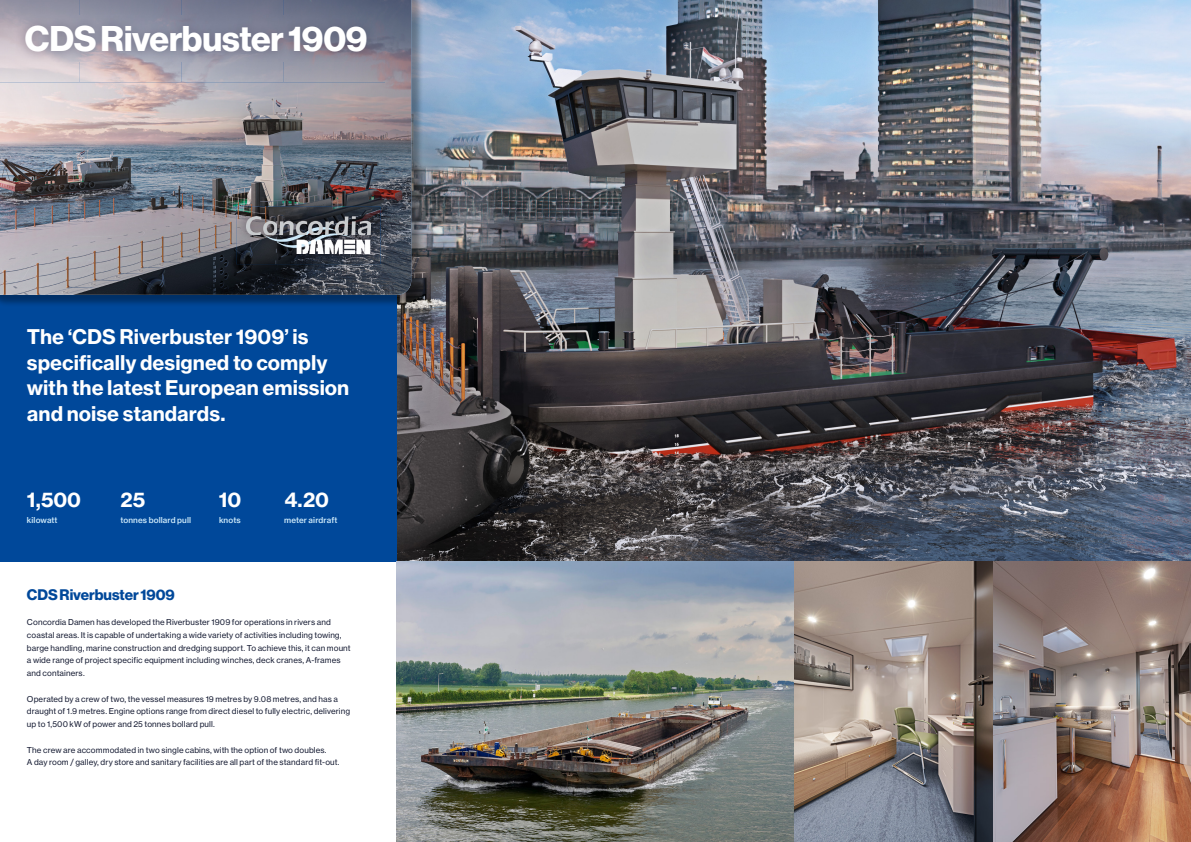
<style>
.page{position:relative;width:1191px;height:842px;background:#fff}
.page>*{position:absolute;margin:0;border:0;box-sizing:border-box;transform-origin:0 0}
.t1{font:35px "N Haas Grotesk DS Pro 75 Bd";letter-spacing:-.01em;color:#fff}
.Normaal{font:20px/25.5px "N Haas Grotesk TX Pro 75 Bd";color:#fff}
.BROCH_platte_tekst{font:15px "N Haas Grotesk DS Pro 75 Bd";letter-spacing:-.005em;color:#00489a}
.BROCH_platte_tekst-2{font:8px/12.8px "N Haas Grotesk TX Pro 55 Rg";letter-spacing:.015em;color:#161c33}
.Normaal-2{font:8px "N Haas Grotesk TX Pro 65 Md";letter-spacing:.015em;color:#ceeafa}
</style>
<div class="page">
<img style="left:397px;top:0;width:794px;height:842px">
<div style="left:0;top:281px;width:397px;height:280px;background:#00489a"></div>
<div style="left:0;top:0;width:424px;height:307px;background:#000;opacity:.33"></div>
<img style="left:0;top:0;width:411px;height:295px">
<img style="left:15px;top:15px;width:362px;height:47px">
<img style="left:236px;top:207px;width:144px;height:57px">
<img style="left:246px;top:217px;width:124px;height:37px">
<h1 class="t1" style="left:25px;top:18px;width:344px">CDS Riverbuster 1909</h1>
<p class="Normaal" style="left:27px;top:324px;width:302px">The ‘CDS Riverbuster 1909’ is specifically designed to comply</p>
<p class="Normaal" style="left:27px;top:375px;width:324px">with the latest European emission and noise standards.</p>
<p class="Normaal" style="left:27px;top:487px;width:56px">1,500</p>
<p class="Normaal" style="left:120px;top:487px;width:26px">25</p>
<p class="Normaal" style="left:219px;top:487px;width:24px">10</p>
<p class="Normaal" style="left:284px;top:487px;width:46px">4.20</p>
<p class="Normaal-2" style="left:27px;top:515px;width:32px">kilowatt</p>
<p class="Normaal-2" style="left:120px;top:515px;width:72px">tonnes bollard pull</p>
<p class="Normaal-2" style="left:219px;top:515px;width:23px">knots</p>
<p class="Normaal-2" style="left:284px;top:515px;width:55px">meter airdraft</p>
<p class="BROCH_platte_tekst" style="left:27px;top:586px;width:149px">CDS Riverbuster 1909</p>
<p class="BROCH_platte_tekst-2" style="left:27px;top:616px;width:325px">Concordia Damen has developed the Riverbuster 1909 for operations in rivers and coastal areas. It is capable of undertaking a wide variety of activities including towing, barge handling, marine construction and dredging support. To achieve this, it can mount a wide range of project specific equipment including winches, deck cranes, A-frames and containers.</p>
<p class="BROCH_platte_tekst-2" style="left:27px;top:692px;width:325px">Operated by a crew of two, the vessel measures 19 metres by 9.08 metres, and has a draught of 1.9 metres. Engine options range from direct diesel to fully electric, delivering up to 1,500 kW of power and 25 tonnes bollard pull.</p>
<p class="BROCH_platte_tekst-2" style="left:27px;top:743px;width:301px">The crew are accommodated in two single cabins, with the option of two doubles.</p>
<p class="BROCH_platte_tekst-2" style="left:27px;top:756px;width:314px">A day room / galley, dry store and sanitary facilities are all part of the standard fit-out.</p>
</div>
